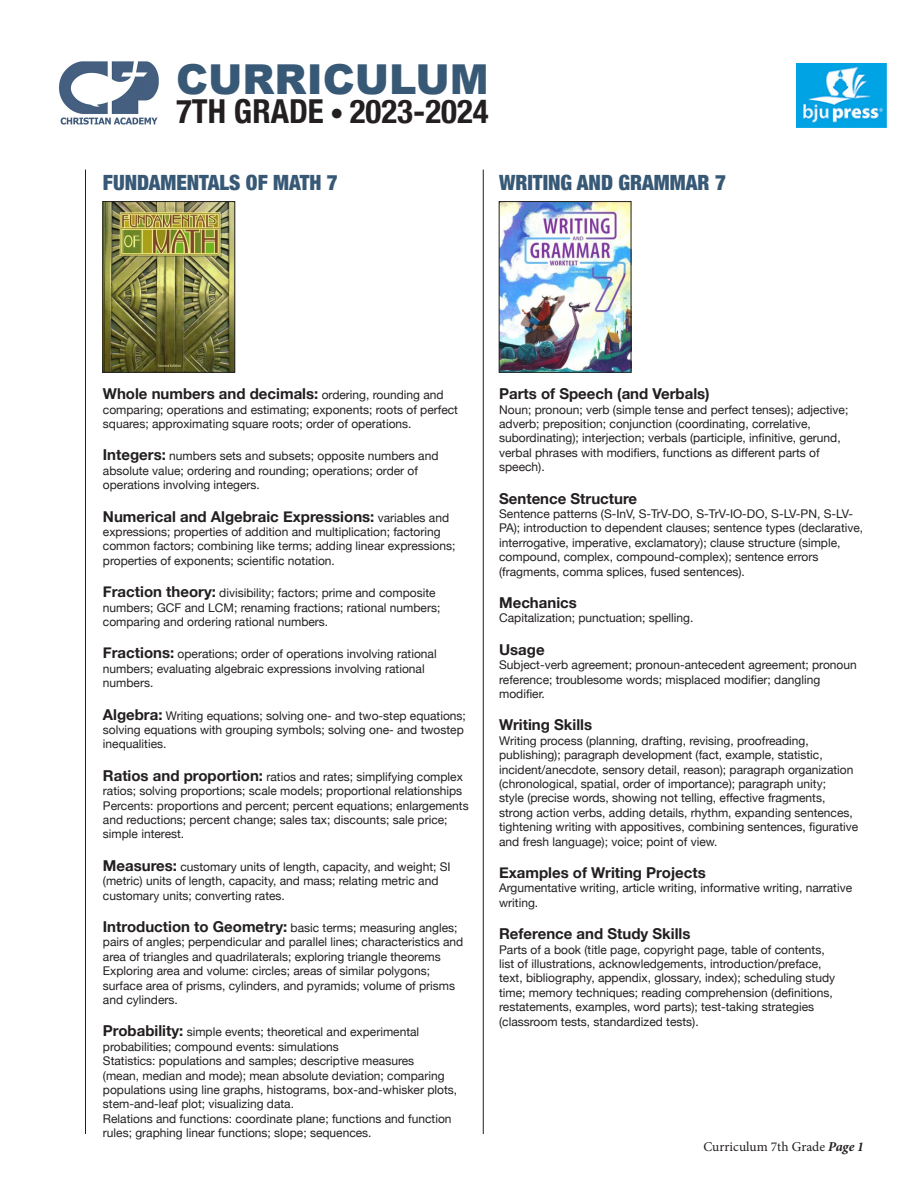
<style>
.page{position:relative;width:918px;height:1188px;background:#fff}
.page>*{position:absolute;margin:0;border:0;box-sizing:border-box;transform-origin:0 0}
.t1{font:900 41.25px "Arial";color:#385976}
.t2{font:700 condensed 33px "Helvetica Neue";color:#231f20}
.t3{font:900 condensed 21px "Helvetica Neue";color:#385976}
.t4{font:700 15px "Helvetica Neue";color:#231f20}
.t5{font:13.5px "Minion Pro";color:#231f20}
.t6{font:12px/14.4px "Helvetica Neue";color:#231f20}
.s1{font-size:27px}
.s2{font-weight:400;font-size:12px}
.s3{font-weight:700;font-size:15px}
.s4{font-weight:700;font-style:italic}
</style>
<div class="page">
<img style="left:59px;top:61px;width:100px;height:64px">
<hr style="left:85px;top:170px;width:1px;height:964px;background:#231f20">
<hr style="left:483px;top:170px;width:1px;height:964px;background:#231f20">
<img style="left:105px;top:203px;width:128px;height:168px">
<div style="left:103px;top:201px;width:132px;height:172px;border:1px solid #231f20"></div>
<img style="left:501px;top:203px;width:128px;height:168px">
<div style="left:499px;top:201px;width:132px;height:172px;border:1px solid #231f20"></div>
<img style="left:796px;top:63px;width:90px;height:64px">
<p class="t1" style="left:176px;top:49px;width:314px">CURRICULUM</p>
<p class="t2" style="left:176px;top:84px;width:314px">7TH GRADE <span class="s1">•</span> 2023-2024</p>
<p class="t3" style="left:103px;top:165px;width:236px">FUNDAMENTALS OF MATH 7</p>
<p class="t3" style="left:499px;top:165px;width:228px">WRITING AND GRAMMAR 7</p>
<p class="t4" style="left:103px;top:382px;width:342px">Whole numbers and decimals: <span class="s2">ordering, rounding and</span></p>
<p class="t6" style="left:103px;top:403px;width:357px">comparing; operations and estimating; exponents; roots of perfect squares; approximating square roots; order of operations.</p>
<p class="t6" style="left:103px;top:450px;width:337px"><span class="s3">Integers:</span> numbers sets and subsets; opposite numbers and absolute value; ordering and rounding; operations; order of operations involving integers.</p>
<p class="t4" style="left:103px;top:504px;width:348px">Numerical and Algebraic Expressions: <span class="s2">variables and</span></p>
<p class="t6" style="left:103px;top:525px;width:354px">expressions; properties of addition and multiplication; factoring common factors; combining like terms; adding linear expressions; properties of exponents; scientific notation.</p>
<p class="t6" style="left:103px;top:586px;width:339px"><span class="s3">Fraction theory:</span> divisibility; factors; prime and composite numbers; GCF and LCM; renaming fractions; rational numbers; comparing and ordering rational numbers.</p>
<p class="t6" style="left:103px;top:648px;width:335px"><span class="s3">Fractions:</span> operations; order of operations involving rational numbers; evaluating algebraic expressions involving rational numbers.</p>
<p class="t6" style="left:103px;top:709px;width:365px"><span class="s3">Algebra:</span> Writing equations; solving one- and two-step equations; solving equations with grouping symbols; solving one- and twostep inequalities.</p>
<p class="t6" style="left:103px;top:770px;width:362px"><span class="s3">Ratios and proportion:</span> ratios and rates; simplifying complex ratios; solving proportions; scale models; proportional relationships</p>
<p class="t6" style="left:103px;top:799px;width:367px">Percents: proportions and percent; percent equations; enlargements and reductions; percent change; sales tax; discounts; sale price; simple interest.</p>
<p class="t6" style="left:103px;top:860px;width:349px"><span class="s3">Measures:</span> customary units of length, capacity, and weight; SI (metric) units of length, capacity, and mass; relating metric and customary units; converting rates.</p>
<p class="t6" style="left:103px;top:921px;width:362px"><span class="s3">Introduction to Geometry:</span> basic terms; measuring angles; pairs of angles; perpendicular and parallel lines; characteristics and area of triangles and quadrilaterals; exploring triangle theorems</p>
<p class="t6" style="left:103px;top:964px;width:354px">Exploring area and volume: circles; areas of similar polygons; surface area of prisms, cylinders, and pyramids; volume of prisms and cylinders.</p>
<p class="t6" style="left:103px;top:1026px;width:318px"><span class="s3">Probability:</span> simple events; theoretical and experimental probabilities; compound events: simulations</p>
<p class="t6" style="left:103px;top:1054px;width:356px">Statistics: populations and samples; descriptive measures<br>(mean, median and mode); mean absolute deviation; comparing populations using line graphs, histograms, box-and-whisker plots, stem-and-leaf plot; visualizing data.</p>
<p class="t6" style="left:103px;top:1112px;width:350px">Relations and functions: coordinate plane; functions and function rules; graphing linear functions; slope; sequences.</p>
<p class="t4" style="left:499px;top:382px;width:212px">Parts of Speech (and Verbals)</p>
<p class="t6" style="left:499px;top:403px;width:351px">Noun; pronoun; verb (simple tense and perfect tenses); adjective; adverb; preposition; conjunction (coordinating, correlative, subordinating); interjection; verbals (participle, infinitive, gerund, verbal phrases with modifiers, functions as different parts of speech).</p>
<p class="t4" style="left:499px;top:486px;width:140px">Sentence Structure</p>
<p class="t6" style="left:499px;top:507px;width:366px">Sentence patterns (S-InV, S-TrV-DO, S-TrV-IO-DO, S-LV-PN, S-LV-PA); introduction to dependent clauses; sentence types (declarative, interrogative, imperative, exclamatory); clause structure (simple, compound, complex, compound-complex); sentence errors (fragments, comma splices, fused sentences).</p>
<p class="t4" style="left:499px;top:591px;width:79px">Mechanics</p>
<p class="t6" style="left:499px;top:612px;width:196px">Capitalization; punctuation; spelling.</p>
<p class="t4" style="left:499px;top:638px;width:47px">Usage</p>
<p class="t6" style="left:499px;top:658px;width:359px">Subject-verb agreement; pronoun-antecedent agreement; pronoun reference; troublesome words; misplaced modifier; dangling modifier.</p>
<p class="t4" style="left:499px;top:713px;width:94px">Writing Skills</p>
<p class="t6" style="left:499px;top:734px;width:361px">Writing process (planning, drafting, revising, proofreading, publishing); paragraph development (fact, example, statistic, incident/anecdote, sensory detail, reason); paragraph organization (chronological, spatial, order of importance); paragraph unity;<br>style (precise words, showing not telling, effective fragments, strong action verbs, adding details, rhythm, expanding sentences, tightening writing with appositives, combining sentences, figurative and fresh language); voice; point of view.</p>
<p class="t4" style="left:499px;top:861px;width:208px">Examples of Writing Projects</p>
<p class="t6" style="left:499px;top:882px;width:354px">Argumentative writing, article writing, informative writing, narrative writing.</p>
<p class="t4" style="left:499px;top:922px;width:193px">Reference and Study Skills</p>
<p class="t6" style="left:499px;top:943px;width:338px">Parts of a book (title page, copyright page, table of contents, list of illustrations, acknowledgements, introduction/preface, text, bibliography, appendix, glossary, index); scheduling study time; memory techniques; reading comprehension (definitions, restatements, examples, word parts); test-taking strategies (classroom tests, standardized tests).</p>
<p class="t5" style="left:704px;top:1137px;width:162px">Curriculum 7th Grade <span class="s4">Page 1</span></p>
</div>
